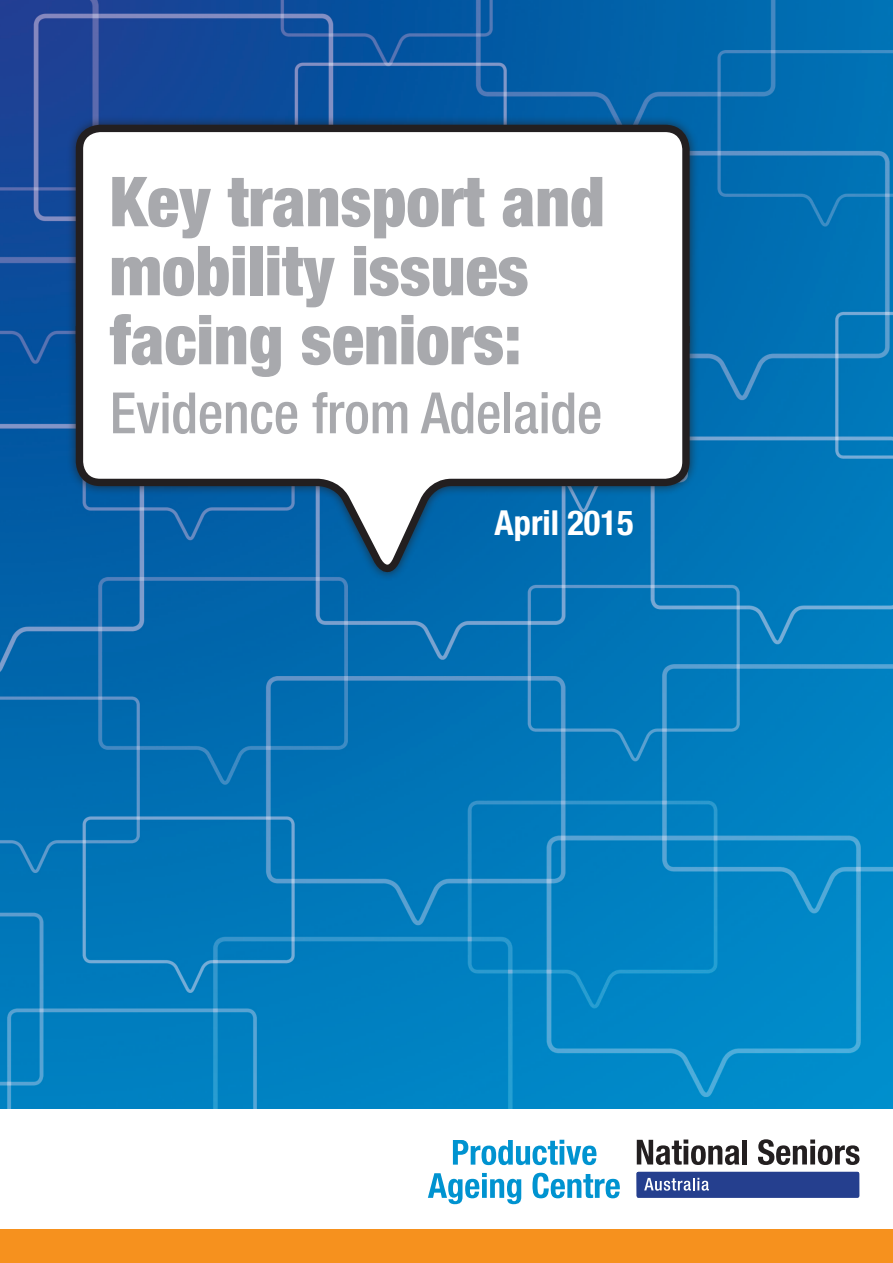
<style>
.page{position:relative;width:893px;height:1263px;background:#fff}
.page>*{position:absolute;margin:0;border:0;box-sizing:border-box;transform-origin:0 0}
.t1{font:900 condensed 69px/69px "Helvetica Neue LT Std";color:#a8a9ad}
.t2{font:500 condensed 57px "Helvetica Neue LT Std";letter-spacing:-.005em;color:#a8a9ad}
.t3{font:700 condensed 34.5px "Helvetica Neue LT Std";color:#fff}
</style>
<div class="page">
<img style="left:0;top:0;width:893px;height:1108px">
<div style="left:0;top:1229px;width:893px;height:34px;background:#f6911e"></div>
<svg style="left:453px;top:1140px;width:143px;height:25px"></svg>
<svg style="left:428px;top:1173px;width:93px;height:31px"></svg>
<svg style="left:532px;top:1173px;width:88px;height:25px"></svg>
<svg style="left:637px;top:1139px;width:102px;height:26px"></svg>
<div style="left:742px;top:1140px;width:5px;height:24px;background:#231f20"></div>
<svg style="left:758px;top:1139px;width:101px;height:26px"></svg>
<div style="left:637px;top:1172px;width:222px;height:26px;background:#253f8e;border-radius:2px"></div>
<svg style="left:644px;top:1178px;width:65px;height:13px"></svg>
<div style="left:66px;top:115px;width:633px;height:466px;background:#231f20;opacity:.75"></div>
<svg style="left:76px;top:125px;width:614px;height:202px"></svg>
<svg style="left:76px;top:327px;width:614px;height:245px"></svg>
<p class="t1" style="left:110px;top:166px;width:497px">Key transport and mobility issues facing seniors:</p>
<p class="t2" style="left:110px;top:379px;width:494px">Evidence from Adelaide</p>
<p class="t3" style="left:495px;top:502px;width:141px">April 2015</p>
</div>
